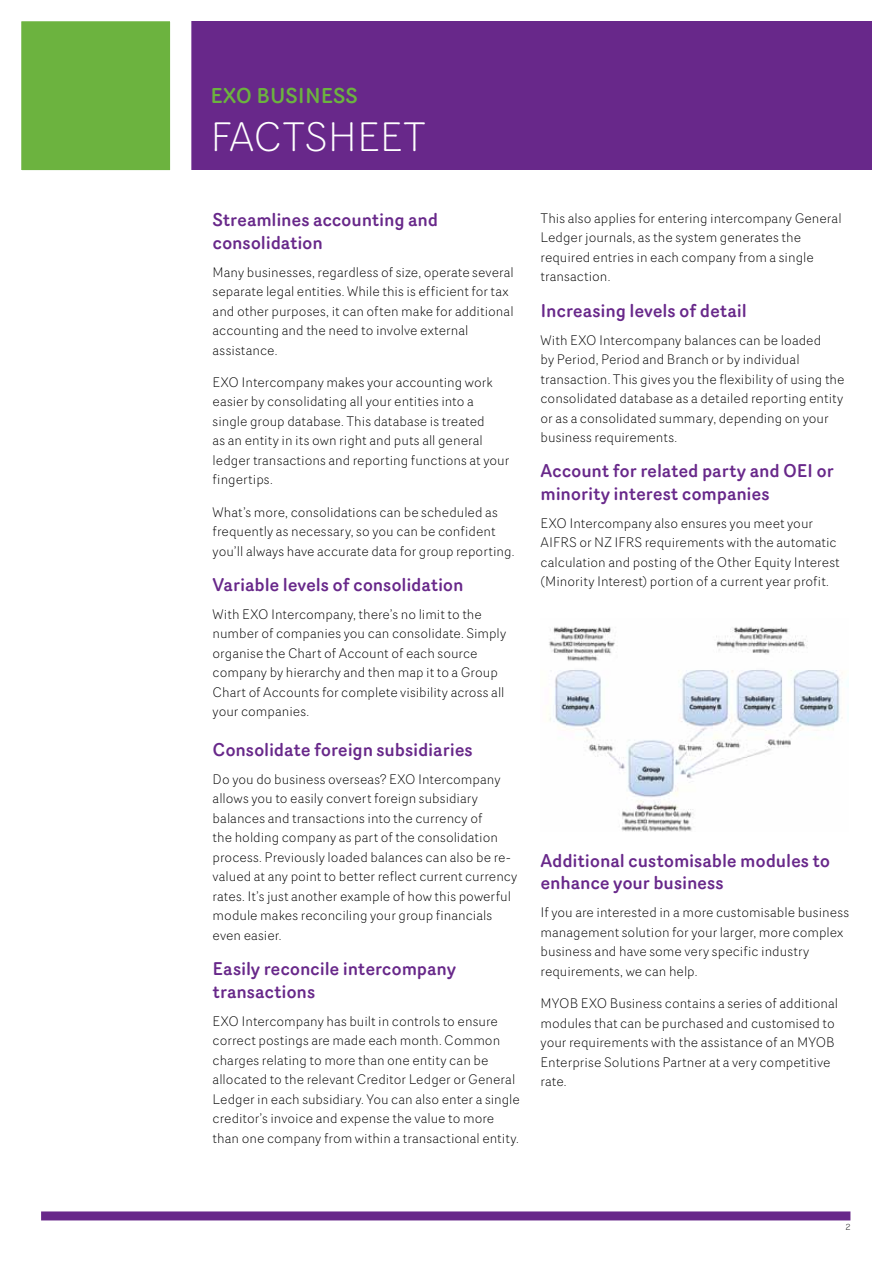
<style>
.page{position:relative;width:893px;height:1263px;background:#fff}
.page>*{position:absolute;margin:0;border:0;box-sizing:border-box;transform-origin:0 0}
.t1{font:300 40.2px "Router";color:#fff}
.t2{font:500 21px "Router";color:#6cb33f}
.t3{font:500 18px/22.5px "Router";letter-spacing:-.01em;color:#68288a}
.t4{font:300 13.5px/19.5px "Router";color:#000}
.t5{font:300 9px "Router";color:#000}
</style>
<div class="page">
<div style="left:41px;top:1211px;width:809px;height:9px;background:#68288a"></div>
<div style="left:21px;top:21px;width:851px;height:149px;background:#68288a"></div>
<div style="left:11px;top:11px;width:170px;height:170px;background:#6cb33f"></div>
<div style="left:0;top:0;width:191px;height:191px;border:21px solid #fff"></div>
<img style="left:549px;top:626px;width:300px;height:206px">
<h2 class="t2" style="left:210px;top:80px;width:149px">EXO Business</h2>
<h1 class="t1" style="left:210px;top:108px;width:217px">factsheet</h1>
<h3 class="t3" style="left:213px;top:208px;width:227px">Streamlines accounting and consolidation</h3>
<p class="t4" style="left:213px;top:262px;width:303px">Many businesses, regardless of size, operate several separate legal entities. While this is efficient for tax and other purposes, it can often make for additional accounting and the need to involve external assistance.</p>
<p class="t4" style="left:213px;top:372px;width:298px">EXO Intercompany makes your accounting work easier by consolidating all your entities into a single group database. This database is treated<br>as an entity in its own right and puts all general ledger transactions and reporting functions at your fingertips.</p>
<p class="t4" style="left:213px;top:502px;width:303px">What’s more, consolidations can be scheduled as frequently as necessary, so you can be confident you’ll always have accurate data for group reporting.</p>
<h3 class="t3" style="left:213px;top:573px;width:252px">Variable levels of consolidation</h3>
<p class="t4" style="left:213px;top:604px;width:295px">With EXO Intercompany, there’s no limit to the number of companies you can consolidate. Simply organise the Chart of Account of each source company by hierarchy and then map it to a Group Chart of Accounts for complete visibility across all your companies.</p>
<h3 class="t3" style="left:213px;top:738px;width:262px">Consolidate foreign subsidiaries</h3>
<p class="t4" style="left:213px;top:769px;width:306px">Do you do business overseas? EXO Intercompany allows you to easily convert foreign subsidiary balances and transactions into the currency of<br>the holding company as part of the consolidation process. Previously loaded balances can also be re&shy;valued at any point to better reflect current currency rates. It’s just another example of how this powerful module makes reconciling your group financials even easier.</p>
<h3 class="t3" style="left:213px;top:957px;width:245px">Easily reconcile intercompany transactions</h3>
<p class="t4" style="left:213px;top:1011px;width:309px">EXO Intercompany has built in controls to ensure correct postings are made each month. Common charges relating to more than one entity can be allocated to the relevant Creditor Ledger or General Ledger in each subsidiary. You can also enter a single creditor’s invoice and expense the value to more than one company from within a transactional entity.</p>
<p class="t4" style="left:540px;top:208px;width:303px">This also applies for entering intercompany General Ledger journals, as the system generates the required entries in each company from a single transaction.</p>
<h3 class="t3" style="left:540px;top:298px;width:208px">I ncreasing levels of detail</h3>
<p class="t4" style="left:540px;top:329px;width:306px">With EXO Intercompany balances can be loaded<br>by Period, Period and Branch or by individual transaction. This gives you the flexibility of using the consolidated database as a detailed reporting entity or as a consolidated summary, depending on your business requirements.</p>
<h3 class="t3" style="left:540px;top:459px;width:295px">Account for related party and OEI or minority interest companies</h3>
<p class="t4" style="left:540px;top:513px;width:301px">EXO Intercompany also ensures you meet your AIFRS or NZ IFRS requirements with the automatic calculation and posting of the Other Equity Interest (Minority Interest) portion of a current year profit.</p>
<h3 class="t3" style="left:540px;top:849px;width:291px">Additional customisable modules to enhance your business</h3>
<p class="t4" style="left:540px;top:902px;width:310px">If you are interested in a more customisable business management solution for your larger, more complex business and have some very specific industry requirements, we can help.</p>
<p class="t4" style="left:540px;top:993px;width:299px">MYOB EXO Business contains a series of additional modules that can be purchased and customised to your requirements with the assistance of an MYOB Enterprise Solutions Partner at a very competitive rate.</p>
<p class="t5" style="left:846px;top:1220px;width:6px">2</p>
</div>
